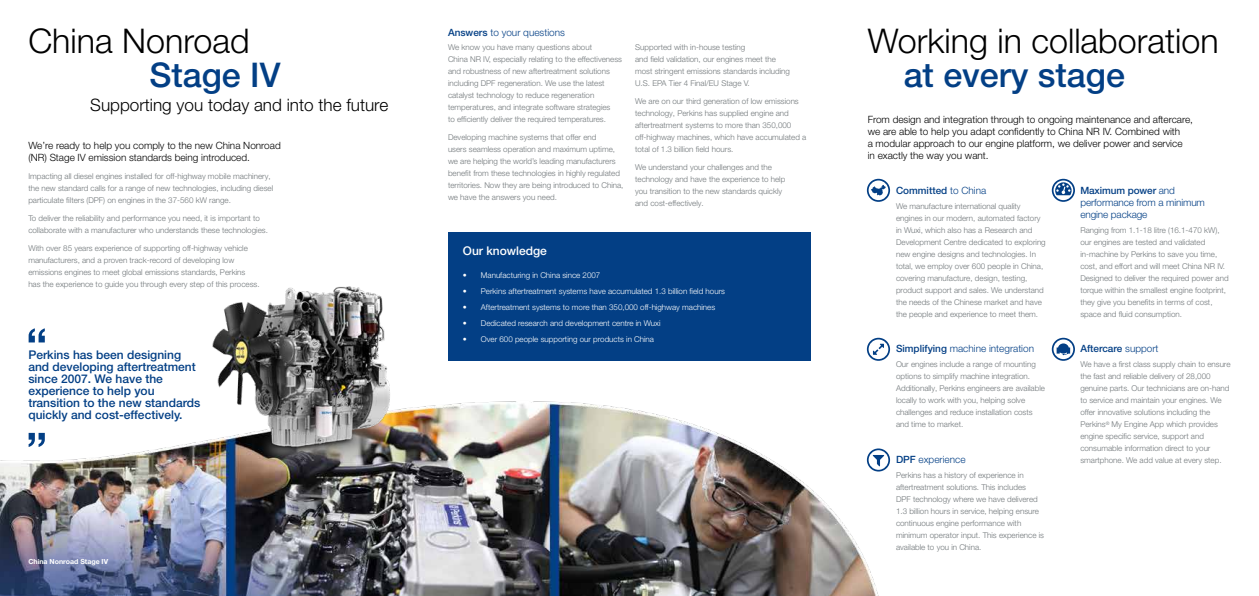
<style>
.page{position:relative;width:1259px;height:596px;background:#fff}
.page>*{position:absolute;margin:0;border:0;box-sizing:border-box;transform-origin:0 0}
.t1{font:300 34px "Helvetica Neue LT Pro";color:#000}
.t2{font:500 34px "Helvetica Neue LT Pro";color:#033f85}
.t3{font:300 17.1px "Helvetica Neue LT Pro";color:#000}
.t4{font:500 12px/12px "Helvetica Neue LT Pro";color:#033f85}
.t5{font:500 12px "Helvetica Neue LT Pro";color:#fff}
.t6{font:300 10px/12px "Helvetica Neue LT Pro";color:#000}
.t7{font:300 10px/12px "Helvetica Neue LT Pro";color:#033f85}
.t8{font:500 10px "Helvetica Neue LT Pro";color:#033f85}
.t9{font:300 8px/12px "Helvetica Neue LT Pro";color:#71777a}
.t10{font:300 8px "Helvetica Neue LT Pro";color:#fff}
.t11{font:700 7px "Helvetica Neue LT Pro";color:#fff}
.s1{font-weight:500}
.s2{font-weight:300}
</style>
<div class="page">
<img style="left:0;top:401px;width:882px;height:194px">
<div style="left:448px;top:232px;width:362px;height:128px;background:#033f85"></div>
<svg style="left:29px;top:328px;width:16px;height:14px"></svg>
<svg style="left:29px;top:432px;width:16px;height:14px"></svg>
<svg style="left:867px;top:179px;width:23px;height:23px"></svg>
<svg style="left:867px;top:448px;width:23px;height:23px"></svg>
<svg style="left:1051px;top:179px;width:24px;height:23px"></svg>
<svg style="left:1051px;top:337px;width:24px;height:23px"></svg>
<svg style="left:867px;top:337px;width:23px;height:23px"></svg>
<img style="left:204px;top:286px;width:195px;height:187px">
<h1 class="t1" style="left:28px;top:20px;width:223px">China Nonroad</h1>
<h1 class="t2" style="left:149px;top:54px;width:133px">Stage IV</h1>
<h2 class="t3" style="left:90px;top:94px;width:299px">Supporting you today and into the future</h2>
<p class="t6" style="left:28px;top:139px;width:254px">We’re ready to help you comply to the new China Nonroad (NR) Stage IV emission standards being introduced.</p>
<p class="t9" style="left:28px;top:169px;width:246px">Impacting all diesel engines installed for off-highway mobile machinery, the new standard calls for a range of new technologies, including diesel particulate filters (DPF) on engines in the 37-560 kW range.</p>
<p class="t9" style="left:28px;top:211px;width:241px">To deliver the reliability and performance you need, it is important to collaborate with a manufacturer who understands these technologies.</p>
<p class="t9" style="left:28px;top:241px;width:233px">With over 85 years experience of supporting off-highway vehicle manufacturers, and a proven track-record of developing low emissions engines to meet global emissions standards, Perkins has the experience to guide you through every step of this process.</p>
<h3 class="t4" style="left:28px;top:348px;width:174px">Perkins has been designing and developing aftertreatment since 2007. We have the experience to help you transition to the new standards quickly and cost-effectively.</h3>
<p class="t11" style="left:28px;top:557px;width:81px">China Nonroad Stage IV</p>
<p class="t7" style="left:448px;top:26px;width:118px"><span class="s1">Answers</span> to your questions</p>
<p class="t9" style="left:448px;top:41px;width:175px">We know you have many questions about<br>China NR IV, especially relating to the effectiveness and robustness of new aftertreatment solutions including DPF regeneration. We use the latest catalyst technology to reduce regeneration temperatures, and integrate software strategies<br>to efficiently deliver the required temperatures.</p>
<p class="t9" style="left:448px;top:131px;width:177px">Developing machine systems that offer end<br>users seamless operation and maximum uptime, we are helping the world’s leading manufacturers benefit from these technologies in highly regulated territories. Now they are being introduced to China, we have the answers you need.</p>
<p class="t9" style="left:635px;top:41px;width:156px">Supported with in-house testing<br>and field validation, our engines meet the most stringent emissions standards including U.S. EPA Tier 4 Final/EU Stage V.</p>
<p class="t9" style="left:635px;top:95px;width:173px">We are on our third generation of low emissions technology, Perkins has supplied engine and aftertreatment systems to more than 350,000 off-highway machines, which have accumulated a total of 1.3 billion field hours.</p>
<p class="t9" style="left:635px;top:161px;width:152px">We understand your challenges and the technology and have the experience to help you transition to the new standards quickly and cost-effectively.</p>
<h3 class="t5" style="left:463px;top:244px;width:86px">Our knowledge</h3>
<p class="t10" style="left:463px;top:270px;width:139px">• Manufacturing in China since 2007</p>
<p class="t10" style="left:463px;top:286px;width:264px">• Perkins aftertreatment systems have accumulated 1.3 billion field hours</p>
<p class="t10" style="left:463px;top:302px;width:254px">• Aftertreatment systems to more than 350,000 off-highway machines</p>
<p class="t10" style="left:463px;top:318px;width:199px">• Dedicated research and development centre in Wuxi</p>
<p class="t10" style="left:463px;top:334px;width:193px">• Over 600 people supporting our products in China</p>
<h1 class="t1" style="left:867px;top:20px;width:352px">Working in collaboration</h1>
<h1 class="t2" style="left:903px;top:54px;width:223px">at every stage</h1>
<p class="t6" style="left:867px;top:113px;width:327px">From design and integration through to ongoing maintenance and aftercare, we are able to help you adapt confidently to China NR IV. Combined with<br>a modular approach to our engine platform, we deliver power and service<br>in exactly the way you want.</p>
<p class="t8" style="left:896px;top:184px;width:92px">Committed <span class="s2">to China</span></p>
<p class="t9" style="left:896px;top:200px;width:151px">We manufacture international quality engines in our modern, automated factory in Wuxi, which also has a Research and Development Centre dedicated to exploring new engine designs and technologies. In total, we employ over 600 people in China, covering manufacture, design, testing, product support and sales. We understand the needs of the Chinese market and have the people and experience to meet them.</p>
<p class="t7" style="left:896px;top:342px;width:139px"><span class="s1">Simplifying</span> machine integration</p>
<p class="t9" style="left:896px;top:358px;width:150px">Our engines include a range of mounting options to simplify machine integration.<br>Additionally, Perkins engineers are available locally to work with you, helping solve challenges and reduce installation costs and time to market.</p>
<p class="t7" style="left:896px;top:452px;width:71px"><span class="s1">DPF</span> experience</p>
<p class="t9" style="left:896px;top:468px;width:150px">Perkins has a history of experience in aftertreatment solutions. This includes<br>DPF technology where we have delivered 1.3 billion hours in service, helping ensure continuous engine performance with minimum operator input. This experience is available to you in China.</p>
<p class="t7" style="left:1080px;top:184px;width:126px"><span class="s1">Maximum power</span> and performance from a minimum engine package</p>
<p class="t9" style="left:1080px;top:224px;width:150px">Ranging from 1.1-18 litre (16.1-470 kW), our engines are tested and validated in-machine by Perkins to save you time, cost, and effort and will meet China NR IV.<br>Designed to deliver the required power and torque within the smallest engine footprint, they give you benefits in terms of cost, space and fluid consumption.</p>
<p class="t8" style="left:1080px;top:342px;width:80px">Aftercare <span class="s2">support</span></p>
<p class="t9" style="left:1080px;top:358px;width:152px">We have a first class supply chain to ensure the fast and reliable delivery of 28,000 genuine parts. Our technicians are on-hand to service and maintain your engines. We offer innovative solutions including the Perkins<sup>®</sup> My Engine App which provides engine specific service, support and consumable information direct to your smartphone. We add value at every step.</p>
</div>
